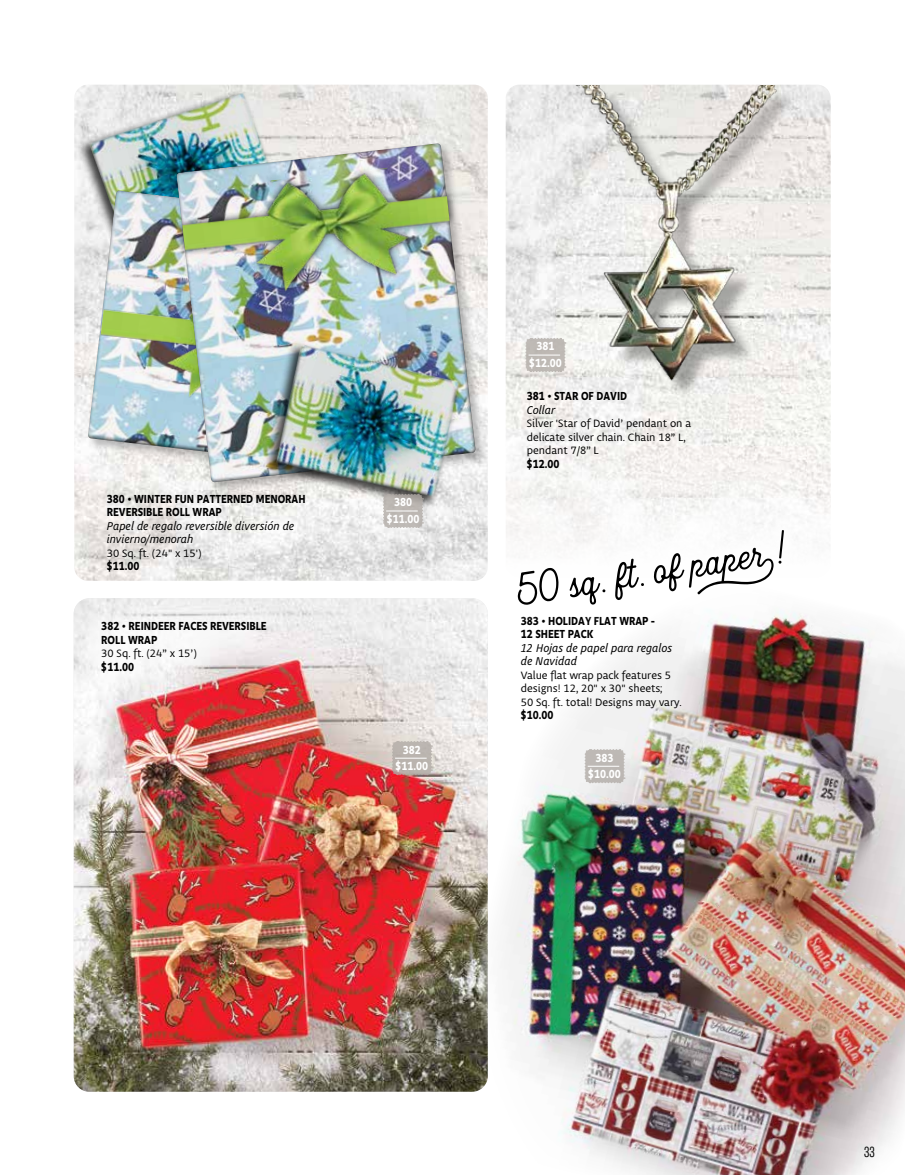
<style>
.page{position:relative;width:905px;height:1175px;background:#fff}
.page>*{position:absolute;margin:0;border:0;box-sizing:border-box;transform-origin:0 0}
.t1{font:49.5px "Heritage";color:#000}
.t2{font:15px "Antarctican Headline";color:#000}
.t3{font:700 12px/13.5px "Obliqua Sans";color:#000;scale:.85 1}
.t4{font:italic 12px/13.5px "Obliqua Sans";color:#000}
.t5{font:700 12px/16.5px "Obliqua Sans";color:#fff;text-align:center;scale:.85 1}
.t6{font:11.25px/13.5px "Obliqua Sans";color:#000}
</style>
<div class="page">
<img style="left:74px;top:85px;width:413px;height:495px">
<img style="left:505px;top:85px;width:325px;height:429px">
<div style="left:76px;top:89px;width:210px;height:180px;background:#000;opacity:.75"></div>
<img style="left:89px;top:92px;width:195px;height:96px">
<img style="left:86px;top:190px;width:88px;height:275px">
<img style="left:95px;top:275px;width:79px;height:142px">
<div style="left:174px;top:141px;width:313px;height:353px;background:#000;opacity:.28"></div>
<img style="left:174px;top:143px;width:303px;height:340px">
<div style="left:582px;top:89px;width:215px;height:311px;background:#000;opacity:.33"></div>
<img style="left:525px;top:86px;width:304px;height:303px">
<img style="left:74px;top:598px;width:401px;height:493px">
<img style="left:475px;top:599px;width:429px;height:575px">
<div style="left:71px;top:590px;width:226px;height:113px;background:#fff;opacity:.75"></div>
<div style="left:263px;top:341px;width:199px;height:168px;background:#000;opacity:.75"></div>
<img style="left:276px;top:344px;width:183px;height:154px">
<svg style="left:492px;top:507px;width:321px;height:138px"></svg>
<div style="left:175px;top:160px;width:282px;height:138px;background:#000;opacity:.75"></div>
<img style="left:178px;top:162px;width:277px;height:140px">
<svg style="left:382px;top:493px;width:42px;height:36px"></svg>
<hr style="left:386px;top:510px;width:32px;height:1px;background:#fff">
<svg style="left:524px;top:337px;width:42px;height:36px"></svg>
<hr style="left:528px;top:355px;width:32px;height:1px;background:#fff">
<svg style="left:391px;top:740px;width:42px;height:36px"></svg>
<hr style="left:395px;top:757px;width:31px;height:1px;background:#fff">
<svg style="left:583px;top:748px;width:42px;height:36px"></svg>
<hr style="left:587px;top:766px;width:32px;height:1px;background:#fff">
<p class="t3" style="left:107px;top:493px;width:235px">380 • WINTER FUN PATTERNED MENORAH<br>REVERSIBLE ROLL WRAP</p>
<p class="t4" style="left:107px;top:520px;width:189px">Papel de regalo reversible diversión de invierno/menorah</p>
<p class="t6" style="left:107px;top:547px;width:96px">30 Sq. ft. (24" x 15')</p>
<p class="t3" style="left:107px;top:560px;width:40px">$11.00</p>
<p class="t3" style="left:101px;top:620px;width:196px">382 • REINDEER FACES REVERSIBLE<br>ROLL WRAP</p>
<p class="t6" style="left:101px;top:647px;width:97px">30 Sq. ft. (24” x 15’)</p>
<p class="t3" style="left:101px;top:661px;width:40px">$11.00</p>
<p class="t5" style="left:529px;top:339px;width:40px">381 $12.00</p>
<p class="t5" style="left:386px;top:495px;width:40px">380 $11.00</p>
<p class="t3" style="left:526px;top:390px;width:119px">381 • STAR OF DAVID</p>
<p class="t4" style="left:526px;top:404px;width:30px">Collar</p>
<p class="t6" style="left:526px;top:417px;width:166px">Silver 'Star of David’ pendant on a delicate silver chain. Chain 18” L, pendant 7/8” L</p>
<p class="t3" style="left:526px;top:458px;width:40px">$12.00</p>
<h1 class="t1" style="left:512px;top:565px;width:277px;rotate:-9deg">50 sq. ft. of paper !</h1>
<p class="t3" style="left:521px;top:614px;width:159px">383 • HOLIDAY FLAT WRAP -<br>12 SHEET PACK</p>
<p class="t4" style="left:521px;top:642px;width:153px">12 Hojas de papel para regalos de Navidad</p>
<p class="t6" style="left:521px;top:668px;width:162px">Value flat wrap pack features 5 designs! 12, 20" x 30" sheets;<br>50 Sq. ft. total! Designs may vary.</p>
<p class="t3" style="left:521px;top:709px;width:40px">$10.00</p>
<p class="t5" style="left:395px;top:742px;width:40px">382 $11.00</p>
<p class="t5" style="left:588px;top:750px;width:40px">383 $10.00</p>
<h2 class="t2" style="left:864px;top:1142px;width:12px">33</h2>
</div>
